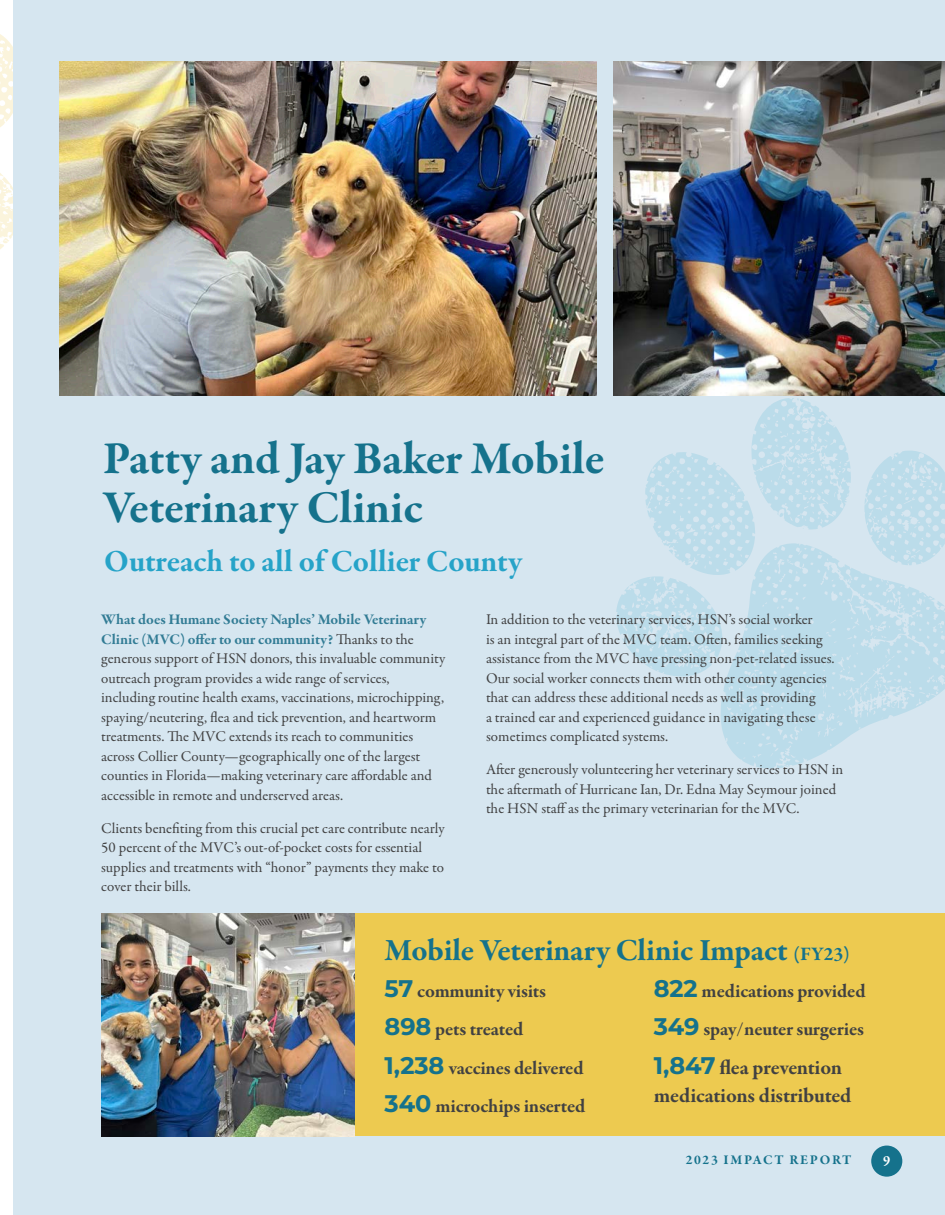
<style>
.page{position:relative;width:945px;height:1215px;background:#fff}
.page>*{position:absolute;margin:0;border:0;box-sizing:border-box;transform-origin:0 0}
.t1{font:700 46.65px/49.3px "Garamond Premr Pro";letter-spacing:-.005em;color:#15728c}
.t2{font:700 31.5px "Garamond Premr Pro";letter-spacing:-.01em;color:#15728c}
.t3{font:700 31.5px "Garamond Premr Pro";color:#26a3c8}
.t4{font:700 21px/28.8px "Garamond Premr Pro";letter-spacing:-.01em;color:#414142}
.t5{font:700 19.2px/38.4px "Garamond Premr Pro";letter-spacing:-.01em;color:#414142}
.t6{font:15px/19.5px "Garamond Premr Pro";color:#414142}
.t7{font:700 14.4px "Garamond Premr Pro";color:#fff}
.t8{font:700 13.5px "Garamond Premr Pro";letter-spacing:.12em;color:#15728c}
.s1{font-weight:700;color:#327c95}
.s2{font-size:19.5px}
.s3{font-family:"Montserrat";font-size:24px;color:#15728c}
</style>
<div class="page">
<svg style="left:0;top:28px;width:14px;height:283px"></svg>
<div style="left:14px;top:0;width:931px;height:1215px;background:#d6e6f0"></div>
<svg style="left:720px;top:570px;width:225px;height:199px;fill:#bbdcea"></svg>
<svg style="left:897px;top:614px;width:10px;height:14px"></svg>
<svg style="left:857px;top:703px;width:11px;height:8px"></svg>
<svg style="left:776px;top:765px;width:8px;height:4px"></svg>
<svg style="left:864px;top:450px;width:81px;height:115px"></svg>
<svg style="left:616px;top:398px;width:239px;height:282px"></svg>
<div style="left:158px;top:914px;width:787px;height:222px;background:#edca50"></div>
<img style="left:59px;top:61px;width:538px;height:335px">
<img style="left:614px;top:61px;width:331px;height:335px">
<img style="left:101px;top:914px;width:254px;height:222px">
<div style="left:871px;top:1146px;width:31px;height:31px;background:#15728c;border-radius:50%"></div>
<h1 class="t1" style="left:103px;top:434px;width:503px">Patty and Jay Baker Mobile<br>Veterinary Clinic</h1>
<h2 class="t3" style="left:104px;top:542px;width:419px">Outreach to all of Collier County</h2>
<p class="t6" style="left:101px;top:610px;width:346px"><span class="s1">What does Humane Society Naples’ Mobile Veterinary Clinic (MVC) offer to our community?</span> Thanks to the generous support of HSN donors, this invaluable community outreach program provides a wide range of services, including routine health exams, vaccinations, microchipping, spaying/neutering, flea and tick prevention, and heartworm treatments. The MVC extends its reach to communities across Collier County—geographically one of the largest counties in Florida—making veterinary care affordable and accessible in remote and underserved areas.</p>
<p class="t6" style="left:101px;top:818px;width:345px">Clients benefiting from this crucial pet care contribute nearly 50 percent of the MVC’s out-of-pocket costs for essential supplies and treatments with “honor” payments they make to cover their bills.</p>
<p class="t6" style="left:486px;top:610px;width:350px">In addition to the veterinary services, HSN’s social worker<br>is an integral part of the MVC team. Often, families seeking assistance from the MVC have pressing non-pet-related issues.<br>Our social worker connects them with other county agencies that can address these additional needs as well as providing<br>a trained ear and experienced guidance in navigating these sometimes complicated systems.</p>
<p class="t6" style="left:486px;top:760px;width:359px">After generously volunteering her veterinary services to HSN in the aftermath of Hurricane Ian, Dr. Edna May Seymour joined the HSN staff as the primary veterinarian for the MVC.</p>
<h2 class="t2" style="left:385px;top:931px;width:467px">Mobile Veterinary Clinic Impact <span class="s2">(FY23)</span></h2>
<p class="t5" style="left:385px;top:972px;width:202px"><span class="s3">57</span> community visits<br><span class="s3">898</span> pets treated<br><span class="s3">1,238</span> vaccines delivered<br><span class="s3">340</span> microchips inserted</p>
<p class="t5" style="left:654px;top:972px;width:213px"><span class="s3">822</span> medications provided<br><span class="s3">349</span> spay/neuter surgeries</p>
<h3 class="t4" style="left:654px;top:1053px;width:199px"><span class="s3">1,847</span> flea prevention medications distributed</h3>
<p class="t8" style="left:686px;top:1151px;width:167px">2023 IMPACT REPORT</p>
<p class="t7" style="left:883px;top:1152px;width:9px">9</p>
</div>
